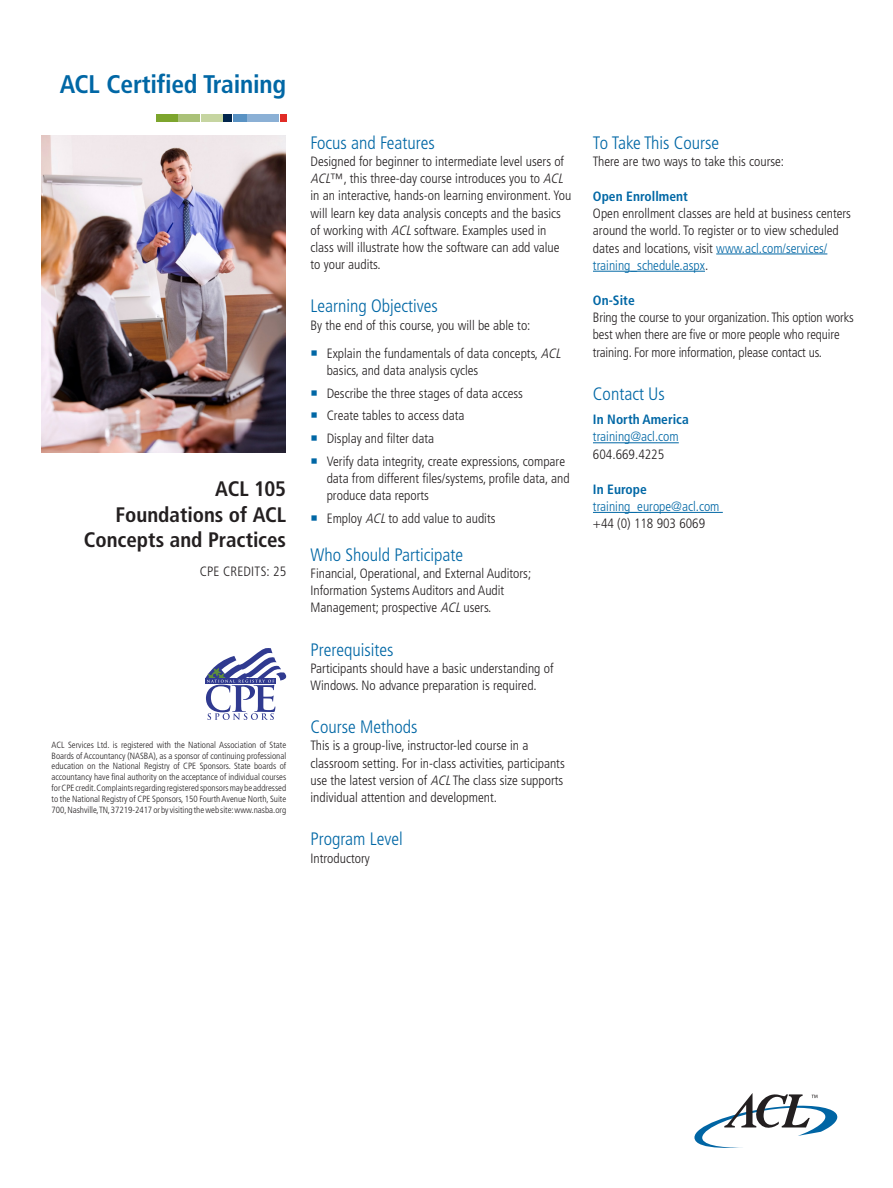
<style>
.page{position:relative;width:893px;height:1188px;background:#fff}
.page>*{position:absolute;margin:0;border:0;box-sizing:border-box;transform-origin:0 0}
._001_Page_Title{font:700 condensed 25.5px "Frutiger LT Std";letter-spacing:-.01em;color:#0067a5}
._002_Course_title{font:700 condensed 21px "Frutiger LT Std";color:#231f20}
._010_Heading1{font:300 condensed 18px "Frutiger LT Std";color:#0067a5}
._011_Normal{font:300 condensed 13.5px/17.2px "Frutiger LT Std";color:#231f20}
._012_Bullets{font:300 condensed 13.5px/17.2px "Frutiger LT Std";color:#231f20}
._011_Normal-2{font:300 condensed 13.5px/17.2px "Frutiger LT Std";color:#0067a5}
._010_Heading2{font:700 condensed 13.5px "Frutiger LT Std";color:#0067a5}
.CPE_credits{font:300 condensed 13.5px "Frutiger LT Std";letter-spacing:.015em;color:#231f20}
._042_Fine_print__CPE{font:300 condensed 9px/10.8px "Frutiger LT Std";color:#231f20;text-align:justify}
.s1{font-style:italic}
.s2{color:#0067a5}
.s3{color:#231f20}
</style>
<div class="page">
<img style="left:42px;top:135px;width:244px;height:318px">
<div style="left:157px;top:114px;width:21px;height:8px;background:#7da52d"></div>
<div style="left:179px;top:114px;width:21px;height:8px;background:#aac178"></div>
<div style="left:201px;top:114px;width:21px;height:8px;background:#c6d5a1"></div>
<div style="left:223px;top:114px;width:9px;height:8px;background:#00254c"></div>
<div style="left:233px;top:114px;width:13px;height:8px;background:#5992c3"></div>
<div style="left:248px;top:114px;width:31px;height:8px;background:#8bb0d5"></div>
<div style="left:280px;top:114px;width:6px;height:8px;background:#e12c26"></div>
<svg style="left:694px;top:1093px;width:144px;height:55px"></svg>
<svg style="left:205px;top:648px;width:82px;height:72px"></svg>
<hr style="left:716px;top:254px;width:111px;height:1px;background:#0067a5">
<hr style="left:593px;top:271px;width:112px;height:1px;background:#0067a5">
<hr style="left:593px;top:442px;width:86px;height:1px;background:#0067a5">
<hr style="left:593px;top:512px;width:130px;height:1px;background:#0067a5">
<p class="_001_Page_Title" style="left:60px;top:69px;width:228px">ACL Certified Training</p>
<p class="_002_Course_title" style="left:215px;top:477px;width:72px">ACL 105</p>
<p class="_002_Course_title" style="left:115px;top:502px;width:172px">Foundations of ACL</p>
<p class="_002_Course_title" style="left:84px;top:527px;width:204px">Concepts and Practices</p>
<p class="CPE_credits" style="left:200px;top:563px;width:88px">CPE CREDITS: 25</p>
<p class="_042_Fine_print__CPE" style="left:52px;top:739px;width:236px">ACL Services Ltd. is registered with the National Association of State Boards of Accountancy (NASBA), as a sponsor of continuing professional education on the National Registry of CPE Sponsors. State boards of accountancy have final authority on the acceptance of individual courses for CPE credit. Complaints regarding registered sponsors may be addressed to the National Registry of CPE Sponsors, 150 Fourth Avenue North, Suite 700, Nashville, TN, 37219-2417 or by visiting the web site: www.nasba.org</p>
<p class="_010_Heading1" style="left:310px;top:132px;width:126px">Focus and Features</p>
<p class="_011_Normal" style="left:310px;top:153px;width:262px">Designed for beginner to intermediate level users of <span class="s1">ACL</span>™, this three-day course introduces you to <span class="s1">ACL </span>in an interactive, hands-on learning environment. You will learn key data analysis concepts and the basics of working with <span class="s1">ACL</span>software. Examples used in class will illustrate how the software can add value to your audits.</p>
<p class="_010_Heading1" style="left:310px;top:296px;width:129px">Learning Objectives</p>
<p class="_011_Normal" style="left:310px;top:317px;width:221px">By the end of this course, you will be able to:</p>
<p class="_012_Bullets" style="left:327px;top:345px;width:239px">Explain the fundamentals of data concepts, <span class="s1">ACL </span>basics, and data analysis cycles</p>
<p class="_012_Bullets" style="left:327px;top:385px;width:198px">Describe the three stages of data access</p>
<p class="_012_Bullets" style="left:327px;top:407px;width:139px">Create tables to access data</p>
<p class="_012_Bullets" style="left:327px;top:430px;width:109px">Display and filter data</p>
<p class="_012_Bullets" style="left:327px;top:452px;width:244px">Verify data integrity, create expressions, compare data from different files/systems, profile data, and produce data reports</p>
<p class="_012_Bullets" style="left:327px;top:510px;width:170px">Employ <span class="s1">ACL</span>to add value to audits</p>
<p class="_010_Heading1" style="left:310px;top:544px;width:154px">Who Should Participate</p>
<p class="_011_Normal" style="left:310px;top:565px;width:222px">Financial, Operational, and External Auditors;<br>Information Systems Auditors and Audit<br>Management; prospective <span class="s1">ACL</span>users.</p>
<p class="_010_Heading1" style="left:310px;top:639px;width:85px">Prerequisites</p>
<p class="_011_Normal" style="left:310px;top:660px;width:244px">Participants should have a basic understanding of<br>Windows. No advance preparation is required.</p>
<p class="_010_Heading1" style="left:310px;top:717px;width:109px">Course Methods</p>
<p class="_011_Normal" style="left:310px;top:737px;width:256px">This is a group-live, instructor-led course in a classroom setting. For in-class activities, participants use the latest version of <span class="s1">ACL</span>The class size supports individual attention and development.</p>
<p class="_010_Heading1" style="left:310px;top:829px;width:94px">Program Level</p>
<p class="_011_Normal" style="left:310px;top:850px;width:61px">Introductory</p>
<p class="_010_Heading1" style="left:593px;top:132px;width:128px">To Take This Course</p>
<p class="_011_Normal" style="left:593px;top:153px;width:193px">There are two ways to take this course:</p>
<p class="_010_Heading2" style="left:593px;top:188px;width:96px">Open Enrollment</p>
<p class="_011_Normal" style="left:593px;top:205px;width:260px">Open enrollment classes are held at business centers around the world. To register or to view scheduled dates and locations, visit <span class="s2">www.acl.com/services/ training_schedule.aspx</span>.</p>
<p class="_010_Heading2" style="left:593px;top:292px;width:43px">On-Site</p>
<p class="_011_Normal" style="left:593px;top:309px;width:262px">Bring the course to your organization. This option works best when there are five or more people who require training. For more information, please contact us.</p>
<p class="_010_Heading1" style="left:593px;top:383px;width:73px">Contact Us</p>
<p class="_010_Heading2" style="left:593px;top:412px;width:97px">In North America</p>
<p class="_011_Normal-2" style="left:593px;top:428px;width:87px">training@acl.com<br><span class="s3">604.669.4225</span></p>
<p class="_010_Heading2" style="left:593px;top:481px;width:55px">In Europe</p>
<p class="_011_Normal-2" style="left:593px;top:498px;width:128px">training_europe@acl.com <span class="s3">+44 (0) 118 903 6069</span></p>
</div>
